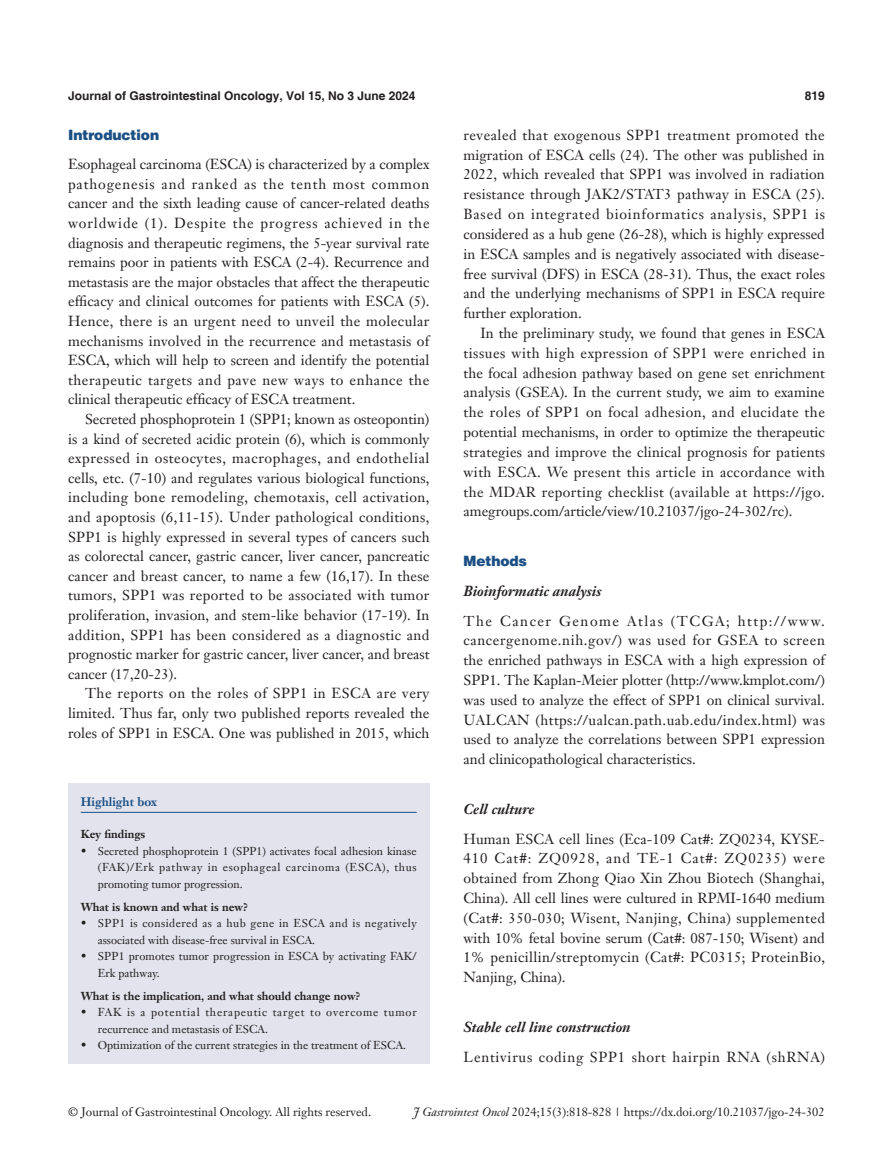
<style>
.page{position:relative;width:893px;height:1170px;background:#fff}
.page>*{position:absolute;margin:0;border:0;box-sizing:border-box;transform-origin:0 0}
.t1{font:14.25px/19.8px "Janson Text LT";color:#231f20;text-align:justify}
._2ji-6_5{font:italic 700 14.25px "Janson Text LT";color:#231f20}
.t2{font:14.25px "Janson Text LT";letter-spacing:.055em;color:#231f20}
._1ji-zhengti{font:900 14.25px "Helvetica";color:#1c5085}
._1ji-6_5{font:900 14.25px "Helvetica";color:#1c5085}
.t3{font:12px "Janson Text LT";color:#231f20}
.t4{font:700 12px "Helvetica";color:#231f20}
.Cite{font:700 12px "Janson Text LT";color:#1c5085}
.box-zhengwen{font:11.25px/16.5px "Janson Text LT";color:#231f20;text-align:justify}
.box-zhengwen-2{font:11.25px/16.5px "Janson Text LT";letter-spacing:.04em;color:#231f20}
.box-zhengwen-3{font:11.25px/16.5px "Janson Text LT";letter-spacing:.07em;color:#231f20}
.box-biaoti-1_5mm{font:700 11.25px "Janson Text LT";color:#231f20}
.box-biaoti{font:700 11.25px "Janson Text LT";color:#231f20}
.s1{font-style:italic}
</style>
<div class="page">
<div style="left:68px;top:782px;width:361px;height:281px;background:#e2e3ec"></div>
<hr style="left:81px;top:811px;width:336px;height:1px;background:#1c5085">
<p class="t4" style="left:68px;top:88px;width:349px">Journal of Gastrointestinal Oncology, Vol 15, No 3 June 2024</p>
<p class="t4" style="left:805px;top:88px;width:22px">819</p>
<p class="_1ji-zhengti" style="left:68px;top:126px;width:93px">Introduction</p>
<p class="t1" style="left:68px;top:154px;width:363px">Esophageal carcinoma (ESCA) is characterized by a complex pathogenesis and ranked as the tenth most common cancer and the sixth leading cause of cancer-related deaths worldwide (1). Despite the progress achieved in the diagnosis and therapeutic regimens, the 5-year survival rate remains poor in patients with ESCA (2-4). Recurrence and metastasis are the major obstacles that affect the therapeutic efficacy and clinical outcomes for patients with ESCA (5).<br>Hence, there is an urgent need to unveil the molecular mechanisms involved in the recurrence and metastasis of ESCA, which will help to screen and identify the potential therapeutic targets and pave new ways to enhance the clinical therapeutic efficacy of ESCA treatment.</p>
<p class="t1" style="left:68px;top:409px;width:363px;text-indent:17px">Secreted phosphoprotein 1 (SPP1; known as osteopontin) is a kind of secreted acidic protein (6), which is commonly expressed in osteocytes, macrophages, and endothelial cells, etc. (7-10) and regulates various biological functions, including bone remodeling, chemotaxis, cell activation, and apoptosis (6,11-15). Under pathological conditions, SPP1 is highly expressed in several types of cancers such as colorectal cancer, gastric cancer, liver cancer, pancreatic cancer and breast cancer, to name a few (16,17). In these tumors, SPP1 was reported to be associated with tumor proliferation, invasion, and stem-like behavior (17-19). In addition, SPP1 has been considered as a diagnostic and prognostic marker for gastric cancer, liver cancer, and breast cancer (17,20-23).</p>
<p class="t1" style="left:68px;top:683px;width:363px;text-indent:17px">The reports on the roles of SPP1 in ESCA are very limited. Thus far, only two published reports revealed the roles of SPP1 in ESCA. One was published in 2015, which</p>
<p class="Cite" style="left:81px;top:794px;width:78px">Highlight box</p>
<p class="box-biaoti" style="left:81px;top:827px;width:66px">Key findings</p>
<p class="box-zhengwen" style="left:98px;top:842px;width:320px;text-indent:-17px">• Secreted phosphoprotein 1 (SPP1) activates focal adhesion kinase (FAK)/Erk pathway in esophageal carcinoma (ESCA), thus promoting tumor progression.</p>
<p class="box-biaoti-1_5mm" style="left:81px;top:899px;width:169px">What is known and what is new?</p>
<p class="box-zhengwen-2" style="left:98px;top:915px;width:321px;text-indent:-17px">• SPP1 is considered as a hub gene in ESCA and is negatively associated with disease-free survival in ESCA.</p>
<p class="box-zhengwen" style="left:98px;top:948px;width:320px;text-indent:-17px">• SPP1 promotes tumor progression in ESCA by activating FAK/<br>Erk pathway.</p>
<p class="box-biaoti-1_5mm" style="left:81px;top:988px;width:281px">What is the implication, and what should change now?</p>
<p class="box-zhengwen-3" style="left:98px;top:1003px;width:320px;text-indent:-17px">• FAK is a potential therapeutic target to overcome tumor recurrence and metastasis of ESCA.</p>
<p class="box-zhengwen" style="left:81px;top:1036px;width:327px">• Optimization of the current strategies in the treatment of ESCA.</p>
<p class="t1" style="left:463px;top:125px;width:363px">revealed that exogenous SPP1 treatment promoted the migration of ESCA cells (24). The other was published in 2022, which revealed that SPP1 was involved in radiation resistance through JAK2/STAT3 pathway in ESCA (25).<br>Based on integrated bioinformatics analysis, SPP1 is considered as a hub gene (26-28), which is highly expressed in ESCA samples and is negatively associated with disease&shy;free survival (DFS) in ESCA (28-31). Thus, the exact roles and the underlying mechanisms of SPP1 in ESCA require further exploration.</p>
<p class="t1" style="left:463px;top:323px;width:363px;text-indent:17px">In the preliminary study, we found that genes in ESCA tissues with high expression of SPP1 were enriched in the focal adhesion pathway based on gene set enrichment analysis (GSEA). In the current study, we aim to examine the roles of SPP1 on focal adhesion, and elucidate the potential mechanisms, in order to optimize the therapeutic strategies and improve the clinical prognosis for patients with ESCA. We present this article in accordance with the MDAR reporting checklist (available at https://jgo. amegroups.com/article/view/10.21037/jgo-24-302/rc).</p>
<p class="_1ji-6_5" style="left:463px;top:551px;width:65px">Methods</p>
<p class="_2ji-6_5" style="left:463px;top:581px;width:139px">Bioinformatic analysis</p>
<p class="t1" style="left:463px;top:610px;width:363px">The Cancer Genome Atlas (TCGA; http://www. cancergenome.nih.gov/) was used for GSEA to screen the enriched pathways in ESCA with a high expression of SPP1. The Kaplan-Meier plotter (http://www.kmplot.com/) was used to analyze the effect of SPP1 on clinical survival.<br>UALCAN (https://ualcan.path.uab.edu/index.html) was used to analyze the correlations between SPP1 expression and clinicopathological characteristics.</p>
<p class="_2ji-6_5" style="left:463px;top:799px;width:73px">Cell culture</p>
<p class="t1" style="left:463px;top:828px;width:363px">Human ESCA cell lines (Eca-109 Cat#: ZQ0234, KYSE-410 Cat#: ZQ0928, and TE-1 Cat#: ZQ0235) were obtained from Zhong Qiao Xin Zhou Biotech (Shanghai, China). All cell lines were cultured in RPMI-1640 medium (Cat#: 350-030; Wisent, Nanjing, China) supplemented with 10% fetal bovine serum (Cat#: 087-150; Wisent) and 1% penicillin/streptomycin (Cat#: PC0315; ProteinBio, Nanjing, China).</p>
<p class="_2ji-6_5" style="left:463px;top:1017px;width:169px">Stable cell line construction</p>
<p class="t2" style="left:463px;top:1047px;width:363px">Lentivirus coding SPP1 short hairpin RNA (shRNA)</p>
<p class="t3" style="left:68px;top:1104px;width:304px">© Journal of Gastrointestinal Oncology. All rights reserved.</p>
<p class="t3" style="left:413px;top:1104px;width:413px"><span class="s1">J Gastrointest Oncol</span> 2024;15(3):818-828 | https://dx.doi.org/10.21037/jgo-24-302</p>
</div>
